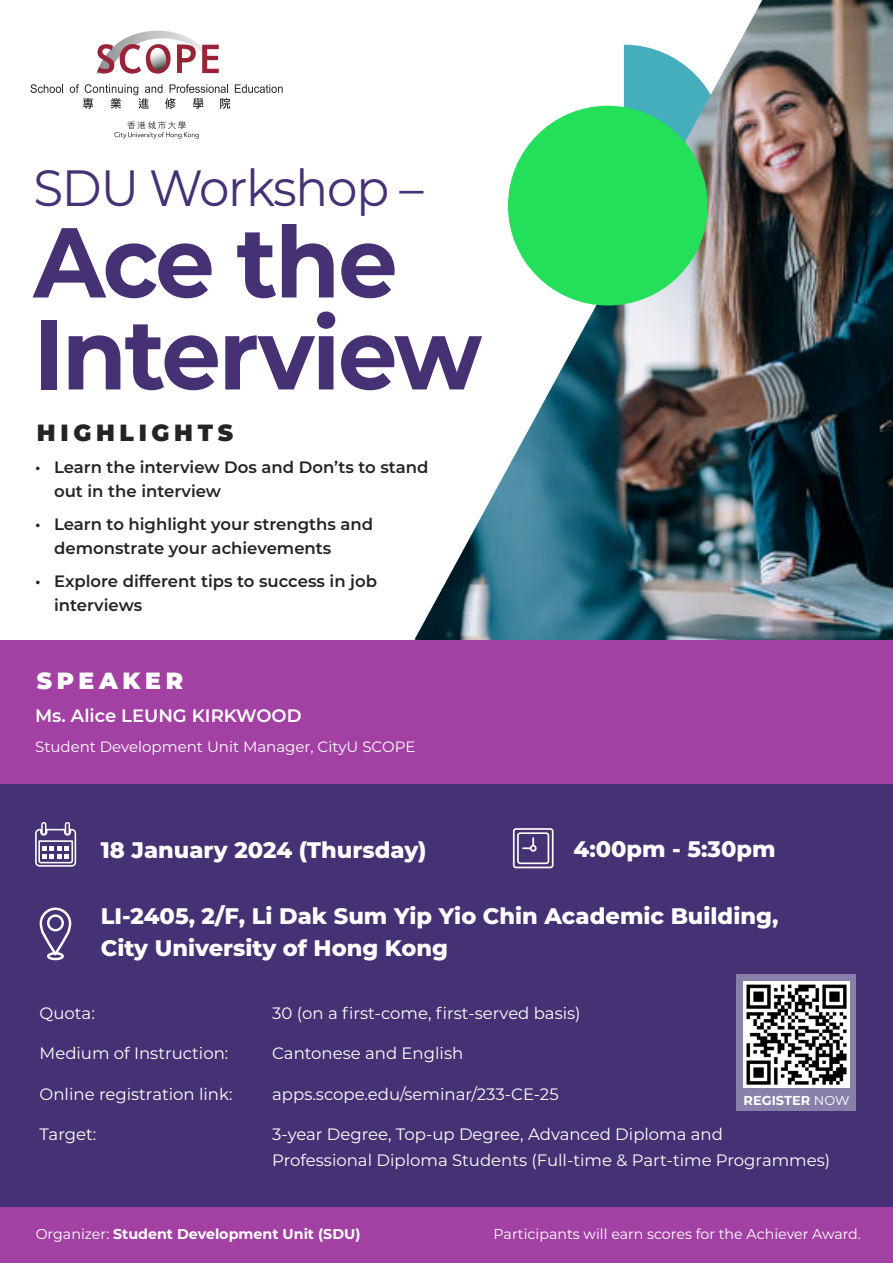
<style>
.page{position:relative;width:893px;height:1263px;background:#fff}
.page>*{position:absolute;margin:0;border:0;box-sizing:border-box;transform-origin:0 0}
.t1{font:700 99px/91.9px "Montserrat";letter-spacing:-.025em;color:#463174;scale:.95 1}
.t2{font:51px "Montserrat";letter-spacing:-.025em;color:#463174;scale:.95 1}
.t3{font:900 23.4px "Montserrat";letter-spacing:.2em;color:#242422}
.t4{font:900 23.4px "Montserrat";letter-spacing:.2em;color:#fff}
.t5{font:800 22.5px/31.5px "Montserrat";color:#fff}
.t6{font:600 18px "Montserrat";color:#fff}
.t7{font:16.5px/25.5px "Montserrat";color:#fff}
.t8{font:600 16.5px/24px "Montserrat";color:#242422}
.t9{font:15px "Montserrat";color:#fff}
.t10{font:14.25px "Montserrat";color:#fff}
.t11{font:700 14.25px "Montserrat";color:#fff}
.t12{font:700 12.9px "Montserrat";color:#fff}
.s1{font-weight:400}
</style>
<div class="page">
<img style="left:414px;top:0;width:479px;height:640px">
<div style="left:508px;top:106px;width:200px;height:200px;background:#23df59;border-radius:50%"></div>
<div style="left:0;top:640px;width:893px;height:285px;background:#a241a3"></div>
<div style="left:0;top:784px;width:893px;height:479px;background:#463174"></div>
<svg style="left:114px;top:121px;width:85px;height:18px"></svg>
<svg style="left:97px;top:31px;width:122px;height:43px"></svg>
<svg style="left:30px;top:84px;width:33px;height:9px"></svg>
<svg style="left:70px;top:84px;width:213px;height:25px"></svg>
<div style="left:0;top:1207px;width:893px;height:56px;background:#a241a3"></div>
<svg style="left:35px;top:822px;width:41px;height:45px"></svg>
<svg style="left:513px;top:828px;width:40px;height:40px"></svg>
<svg style="left:40px;top:907px;width:31px;height:53px"></svg>
<div style="left:737px;top:975px;width:119px;height:136px;background:#8980aa"></div>
<img style="left:743px;top:982px;width:106px;height:105px">
<h2 class="t2" style="left:33px;top:152px;width:412px">SDU Workshop –</h2>
<h1 class="t1" style="left:33px;top:211px;width:474px">Ace the<br>Interview</h1>
<h3 class="t3" style="left:37px;top:415px;width:198px">HIGHLIGHTS</h3>
<p class="t8" style="left:54px;top:455px;width:376px;text-indent:-19px">• Learn the interview Dos and Don’ts to stand out in the interview</p>
<p class="t8" style="left:54px;top:512px;width:321px;text-indent:-19px">• Learn to highlight your strengths and demonstrate your achievements</p>
<p class="t8" style="left:54px;top:569px;width:324px;text-indent:-19px">• Explore different tips to success in job interviews</p>
<h3 class="t4" style="left:37px;top:663px;width:148px">SPEAKER</h3>
<p class="t6" style="left:35px;top:703px;width:268px">Ms. Alice LEUNG KIRKWOOD</p>
<p class="t9" style="left:35px;top:737px;width:382px">Student Development Unit Manager, CityU SCOPE</p>
<h3 class="t5" style="left:101px;top:832px;width:327px">18 January 2024 (Thursday)</h3>
<h3 class="t5" style="left:573px;top:832px;width:204px">4:00pm - 5:30pm</h3>
<h3 class="t5" style="left:101px;top:899px;width:679px">LI-2405, 2/F, Li Dak Sum Yip Yio Chin Academic Building,<br>City University of Hong Kong</h3>
<p class="t7" style="left:40px;top:1000px;width:57px">Quota:</p>
<p class="t7" style="left:272px;top:1000px;width:310px">30 (on a first-come, first-served basis)</p>
<p class="t7" style="left:40px;top:1040px;width:190px">Medium of Instruction:</p>
<p class="t7" style="left:272px;top:1040px;width:193px">Cantonese and English</p>
<p class="t7" style="left:40px;top:1081px;width:194px">Online registration link:</p>
<p class="t7" style="left:272px;top:1081px;width:288px">apps.scope.edu/seminar/233-CE-25</p>
<p class="t7" style="left:40px;top:1121px;width:58px">Target:</p>
<p class="t7" style="left:272px;top:1121px;width:559px">3-year Degree, Top-up Degree, Advanced Diploma and<br>Professional Diploma Students (Full-time &amp; Part-time Programmes)</p>
<p class="t12" style="left:743px;top:1091px;width:107px">REGISTER <span class="s1">NOW</span></p>
<p class="t11" style="left:36px;top:1223px;width:326px"><span class="s1">Organizer:</span> Student Development Unit (SDU)</p>
<p class="t10" style="left:494px;top:1224px;width:369px">Participants will earn scores for the Achiever Award.</p>
</div>
